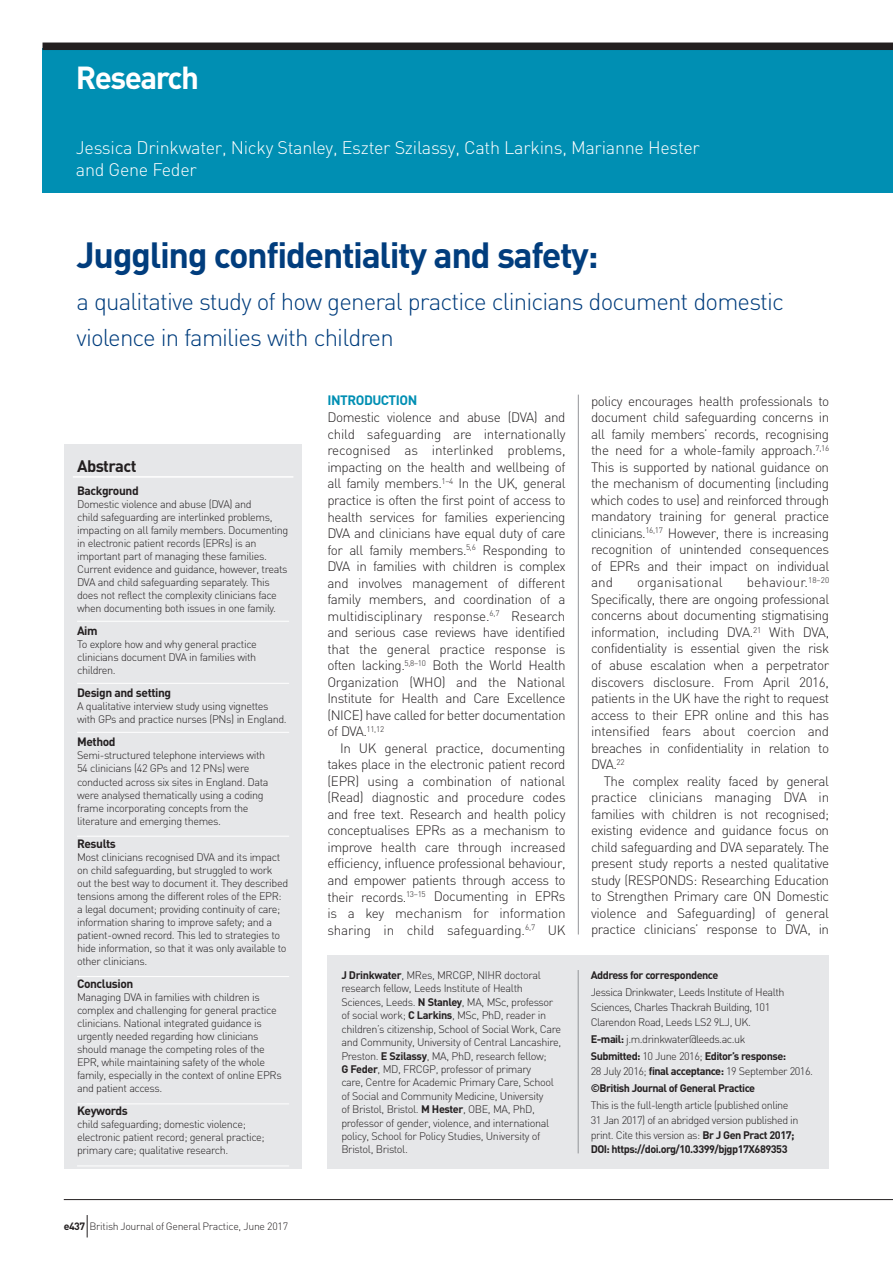
<style>
.page{position:relative;width:893px;height:1263px;background:#fff}
.page>*{position:absolute;margin:0;border:0;box-sizing:border-box;transform-origin:0 0}
.t1{font:700 36px "DIN";letter-spacing:-.04em;color:#013d7d}
.t2{font:700 31.5px "DIN";letter-spacing:-.05em;color:#fff}
.t3{font:300 24px/36px "DIN";letter-spacing:-.035em;color:#013d7d}
.t4{font:300 18px/21px "DIN";letter-spacing:-.015em;color:#fff}
.t5{font:700 16.5px "DIN";letter-spacing:-.035em;color:#231f20}
.t6{font:300 13.5px/16.5px "DIN";letter-spacing:-.035em;color:#231f20;text-align:justify}
.t7{font:300 13.5px "DIN";letter-spacing:.005em;color:#231f20}
.t8{font:700 13.5px "DIN";letter-spacing:-.035em;color:#008fb3}
.t9{font:700 12px "DIN";letter-spacing:-.035em;color:#231f20}
.t10{font:300 10.8px/13px "DIN";letter-spacing:-.035em;color:#231f20}
.t11{font:700 10.8px/17px "DIN";letter-spacing:-.045em;color:#231f20}
.t12{font:300 10.5px "DIN";letter-spacing:-.025em;color:#231f20}
.s1{font-weight:700}
.s2{font-weight:300}
</style>
<div class="page">
<div style="left:43px;top:48px;width:850px;height:144px;background:#008fb3"></div>
<div style="left:43px;top:43px;width:850px;height:7px;background:#231f20"></div>
<div style="left:64px;top:444px;width:238px;height:725px;background:#e6e7e9"></div>
<hr style="left:73px;top:476px;width:220px;height:2px;background:#fff">
<hr style="left:77px;top:621px;width:212px;height:1px;background:#fff">
<hr style="left:77px;top:683px;width:212px;height:1px;background:#fff">
<hr style="left:77px;top:732px;width:212px;height:1px;background:#fff">
<hr style="left:77px;top:836px;width:212px;height:1px;background:#fff">
<hr style="left:77px;top:976px;width:212px;height:1px;background:#fff">
<hr style="left:77px;top:1103px;width:212px;height:1px;background:#fff">
<hr style="left:77px;top:1165px;width:212px;height:1px;background:#fff">
<hr style="left:578px;top:395px;width:1px;height:539px;background:#939598">
<div style="left:327px;top:955px;width:502px;height:214px;background:#e6e7e9"></div>
<hr style="left:578px;top:970px;width:1px;height:183px;background:#939598">
<hr style="left:64px;top:1199px;width:829px;height:1px;background:#231f20">
<svg style="left:87px;top:1215px;width:1px;height:22px"></svg>
<h2 class="t2" style="left:76px;top:57px;width:125px">Research</h2>
<h3 class="t4" style="left:76px;top:137px;width:626px">Jessica Drinkwater, Nicky Stanley, Eszter Szilassy, Cath Larkins, Marianne Hester and Gene Feder</h3>
<h1 class="t1" style="left:77px;top:231px;width:524px">Juggling confidentiality and safety:</h1>
<h3 class="t3" style="left:77px;top:284px;width:709px">a qualitative study of how general practice clinicians document domestic violence in families with children</h3>
<h3 class="t5" style="left:77px;top:455px;width:61px">Abstract</h3>
<p class="t9" style="left:77px;top:483px;width:63px">Background</p>
<p class="t10" style="left:77px;top:497px;width:213px">Domestic violence and abuse (DVA) and<br>child safeguarding are interlinked problems, impacting on all family members. Documenting in electronic patient records (EPRs) is an important part of managing these families.<br>Current evidence and guidance, however, treats DVA and child safeguarding separately. This does not reflect the complexity clinicians face when documenting both issues in one family.</p>
<p class="t9" style="left:77px;top:623px;width:22px">Aim</p>
<p class="t10" style="left:77px;top:638px;width:181px;text-align:justify">To explore how and why general practice clinicians document DVA in families with children.</p>
<p class="t9" style="left:77px;top:685px;width:96px">Design and setting</p>
<p class="t10" style="left:77px;top:700px;width:211px">A qualitative interview study using vignettes with GPs and practice nurses (PNs) in England.</p>
<p class="t9" style="left:77px;top:734px;width:40px">Method</p>
<p class="t10" style="left:77px;top:749px;width:193px">Semi-structured telephone interviews with 54 clinicians (42 GPs and 12 PNs) were conducted across six sites in England. Data were analysed thematically using a coding frame incorporating concepts from the literature and emerging themes.</p>
<p class="t9" style="left:77px;top:835px;width:40px">Results</p>
<p class="t10" style="left:77px;top:850px;width:213px">Most clinicians recognised DVA and its impact on child safeguarding, but struggled to work out the best way to document it. They described tensions among the different roles of the EPR: a legal document; providing continuity of care; information sharing to improve safety; and a patient-owned record. This led to strategies to hide information, so that it was only available to other clinicians.</p>
<p class="t9" style="left:77px;top:976px;width:58px">Conclusion</p>
<p class="t10" style="left:77px;top:990px;width:206px">Managing DVA in families with children is complex and challenging for general practice clinicians. National integrated guidance is urgently needed regarding how clinicians should manage the competing roles of the EPR, while maintaining safety of the whole family, especially in the context of online EPRs and patient access.</p>
<p class="t9" style="left:77px;top:1103px;width:52px">Keywords</p>
<p class="t10" style="left:77px;top:1118px;width:189px">child safeguarding; domestic violence; electronic patient record; general practice; primary care; qualitative research.</p>
<p class="t12" style="left:64px;top:1219px;width:226px"><span class="s1">e437</span> British Journal of General Practice, June 2017</p>
<p class="t8" style="left:327px;top:391px;width:91px">INTRODUCTION</p>
<p class="t6" style="left:327px;top:409px;width:240px">Domestic violence and abuse (DVA) and child safeguarding are internationally recognised as interlinked problems, impacting on the health and wellbeing of all family members.<sup>1–4</sup> In the UK, general practice is often the first point of access to health services for families experiencing DVA and clinicians have equal duty of care for all family members.<sup>5,6</sup> Responding to DVA in families with children is complex and involves management of different family members, and coordination of a multidisciplinary response.<sup>6,7</sup> Research and serious case reviews have identified that the general practice response is often lacking.<sup>5,8–10</sup> Both the World Health Organization (WHO) and the National Institute for Health and Care Excellence (NICE) have called for better documentation of DVA.<sup>11,12</sup></p>
<p class="t6" style="left:327px;top:739px;width:240px;text-indent:13px">In UK general practice, documenting takes place in the electronic patient record (EPR) using a combination of national (Read) diagnostic and procedure codes and free text. Research and health policy conceptualises EPRs as a mechanism to improve health care through increased efficiency, influence professional behaviour, and empower patients through access to their records.<sup>13–15</sup> Documenting in EPRs is a key mechanism for information sharing in child safeguarding.<sup>6,7</sup> UK</p>
<p class="t6" style="left:591px;top:392px;width:240px">policy encourages health professionals to document child safeguarding concerns in all family members’ records, recognising the need for a whole-family approach.<sup>7,16<br></sup>This is supported by national guidance on the mechanism of documenting (including which codes to use) and reinforced through mandatory training for general practice clinicians.<sup>16,17</sup> However, there is increasing recognition of unintended consequences of EPRs and their impact on individual and</p>
<p class="t6" style="left:591px;top:574px;width:240px;text-indent:156px">behaviour.<sup>18–20<br></sup>Specifically, there are ongoing professional concerns about documenting stigmatising information, including DVA.<sup>21</sup> With DVA, confidentiality is essential given the risk of abuse escalation when a perpetrator discovers disclosure. From April 2016, patients in the UK have the right to request access to their EPR online and this has intensified fears about coercion and breaches in confidentiality in relation to DVA.<sup>22</sup></p>
<p class="t6" style="left:591px;top:772px;width:240px;text-indent:13px">The complex reality faced by general practice clinicians managing DVA in families with children is not recognised; existing evidence and guidance focus on child safeguarding and DVA separately. The present study reports a nested qualitative study (RESPONDS: Researching Education to Strengthen Primary care ON Domestic violence and Safeguarding) of general practice clinicians’ response to DVA, in</p>
<p class="t7" style="left:637px;top:574px;width:87px">organisational</p>
<p class="t10" style="left:341px;top:968px;width:221px"><span class="s1">J Drinkwater</span>, MRes, MRCGP, NIHR doctoral research fellow, Leeds Institute of Health Sciences, Leeds. <span class="s1">N Stanley</span>, MA, MSc, professor of social work; <span class="s1">C Larkins</span>, MSc, PhD, reader in children’s citizenship, School of Social Work, Care and Community, University of Central Lancashire, Preston. <span class="s1">E Szilassy</span>, MA, PhD, research fellow;<br><span class="s1">G Feder</span>, MD, FRCGP, professor of primary<br>care, Centre for Academic Primary Care, School of Social and Community Medicine, University<br>of Bristol, Bristol. <span class="s1">M Hester</span>, OBE, MA, PhD, professor of gender, violence, and international policy, School for Policy Studies, University of Bristol, Bristol.</p>
<p class="t11" style="left:591px;top:966px;width:129px">Address for correspondence</p>
<p class="t10" style="left:591px;top:985px;width:195px;line-height:14.9px">Jessica Drinkwater, Leeds Institute of Health<br>Sciences, Charles Thackrah Building, 101<br>Clarendon Road, Leeds LS2 9LJ, UK.</p>
<p class="t10" style="left:591px;top:1030px;width:197px;line-height:17px"><span class="s1">E-mail:</span> j.m.drinkwater@leeds.ac.uk<br><span class="s1">Submitted:</span> 10 June 2016; <span class="s1">Editor’s response:</span></p>
<p class="t11" style="left:591px;top:1062px;width:224px"><span class="s2">28 July 2016;</span> final acceptance: <span class="s2">19 September 2016. </span>©British Journal of General Practice</p>
<p class="t10" style="left:591px;top:1097px;width:209px;line-height:14.9px">This is the full-length article (published online 31 Jan 2017) of an abridged version published in print. Cite this version as: <span class="s1">Br J Gen Pract 2017; DOI: https://doi.org/10.3399/bjgp17X689353</span></p>
</div>
